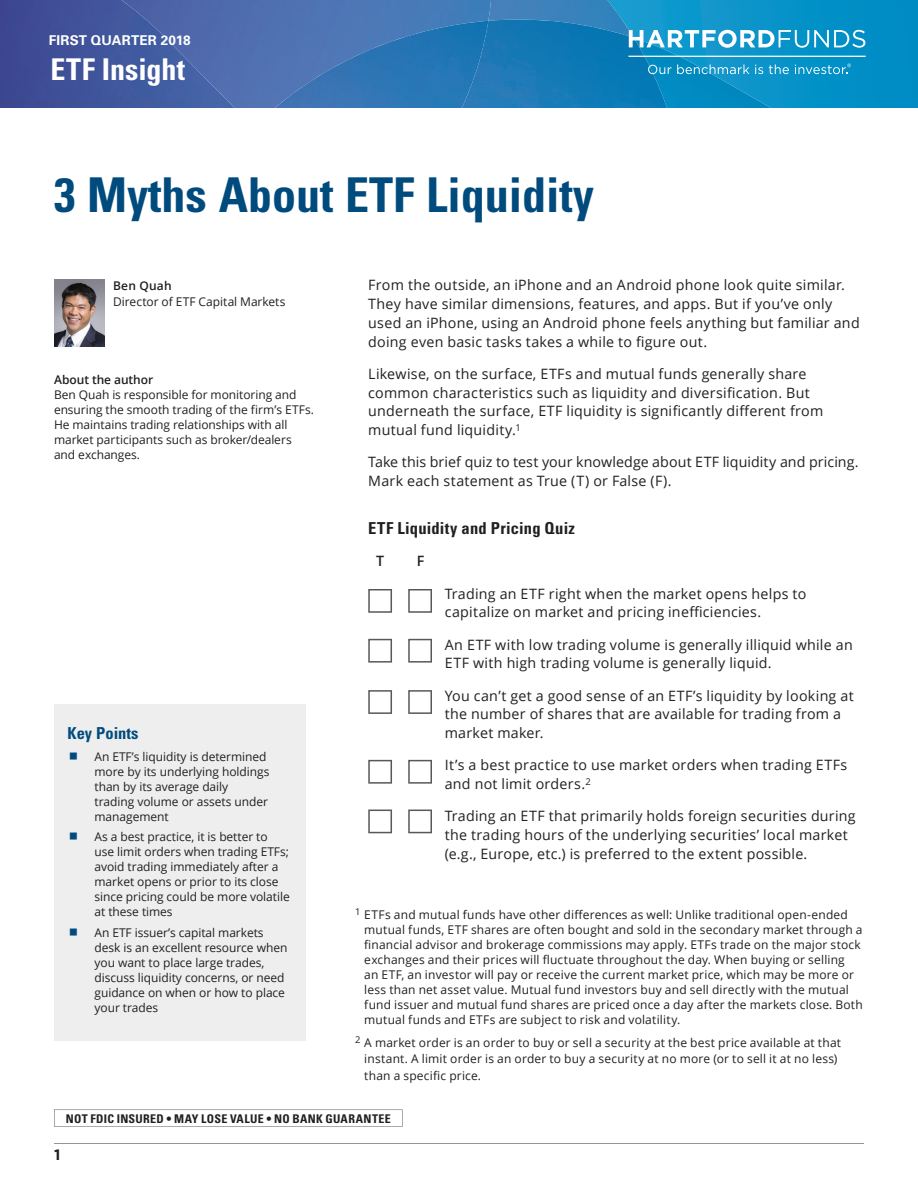
<style>
.page{position:relative;width:918px;height:1188px;background:#fff}
.page>*{position:absolute;margin:0;border:0;box-sizing:border-box;transform-origin:0 0}
.t1{font:700 condensed 48px "Univers";color:#004b7d}
.t2{font:700 condensed 30px "Univers";color:#fff}
.t3{font:700 condensed 16.5px "Univers";letter-spacing:.015em;color:#231f20}
.t4{font:700 condensed 16.5px "Univers";color:#004b7d}
.t5{font:700 15px "Gotham";color:#231f20}
.t6{font:14.25px/18.8px "Open Sans";letter-spacing:.015em;color:#231f20}
.t7{font:600 14.25px "Open Sans";color:#231f20}
.t8{font:700 13.5px "Univers";letter-spacing:.01em;color:#fff}
.t9{font:12px/15px "Open Sans";letter-spacing:.01em;color:#231f20}
.t10{font:700 condensed 12px "Univers";letter-spacing:.025em;color:#231f20}
.t11{font:600 12px "Open Sans";letter-spacing:-.005em;color:#231f20}
</style>
<div class="page">
<div style="left:54px;top:704px;width:252px;height:337px;background:#eeeeef"></div>
<img style="left:634px;top:0;width:284px;height:108px">
<img style="left:491px;top:0;width:143px;height:20px">
<img style="left:235px;top:0;width:256px;height:108px">
<img style="left:0;top:0;width:235px;height:108px">
<img style="left:667px;top:48px;width:104px;height:60px">
<img style="left:462px;top:20px;width:205px;height:88px">
<img style="left:275px;top:21px;width:213px;height:87px">
<svg style="left:629px;top:30px;width:236px;height:18px"></svg>
<hr style="left:628px;top:56px;width:238px;height:1px;background:#fff">
<svg style="left:648px;top:65px;width:23px;height:9px"></svg>
<svg style="left:677px;top:64px;width:72px;height:10px"></svg>
<svg style="left:755px;top:65px;width:8px;height:9px"></svg>
<svg style="left:769px;top:64px;width:20px;height:10px"></svg>
<svg style="left:795px;top:64px;width:56px;height:10px"></svg>
<hr style="left:54px;top:1144px;width:810px;height:1px;background:#939598">
<svg style="left:368px;top:589px;width:24px;height:24px"></svg>
<svg style="left:368px;top:639px;width:24px;height:24px"></svg>
<svg style="left:368px;top:690px;width:24px;height:24px"></svg>
<svg style="left:368px;top:760px;width:24px;height:24px"></svg>
<svg style="left:368px;top:810px;width:24px;height:23px"></svg>
<svg style="left:408px;top:589px;width:24px;height:24px"></svg>
<svg style="left:408px;top:639px;width:24px;height:24px"></svg>
<svg style="left:408px;top:690px;width:24px;height:24px"></svg>
<svg style="left:408px;top:760px;width:24px;height:24px"></svg>
<svg style="left:408px;top:810px;width:24px;height:23px"></svg>
<img style="left:54px;top:279px;width:50px;height:68px">
<svg style="left:54px;top:1110px;width:349px;height:17px"></svg>
<p class="t8" style="left:49px;top:32px;width:143px">FIRST QUARTER 2018</p>
<h2 class="t2" style="left:50px;top:51px;width:136px">ETF Insight</h2>
<h1 class="t1" style="left:54px;top:166px;width:542px">3 Myths About ETF Liquidity</h1>
<p class="t11" style="left:113px;top:278px;width:60px">Ben Quah</p>
<p class="t9" style="left:113px;top:294px;width:174px">Director of ETF Capital Markets</p>
<p class="t11" style="left:54px;top:372px;width:101px">About the author</p>
<p class="t9" style="left:54px;top:387px;width:262px">Ben Quah is responsible for monitoring and ensuring the smooth trading of the firm’s ETFs.<br>He maintains trading relationships with all market participants such as broker/dealers and exchanges.</p>
<h3 class="t4" style="left:68px;top:723px;width:72px">Key Points</h3>
<p class="t9" style="left:94px;top:749px;width:176px">An ETF’s liquidity is determined more by its underlying holdings than by its average daily trading volume or assets under management</p>
<p class="t9" style="left:94px;top:829px;width:197px">As a best practice, it is better to use limit orders when trading ETFs; avoid trading immediately after a market opens or prior to its close since pricing could be more volatile at these times</p>
<p class="t9" style="left:94px;top:925px;width:194px">An ETF issuer’s capital markets desk is an excellent resource when you want to place large trades, discuss liquidity concerns, or need guidance on when or how to place your trades</p>
<p class="t6" style="left:368px;top:275px;width:493px">From the outside, an iPhone and an Android phone look quite similar.<br>They have similar dimensions, features, and apps. But if you’ve only used an iPhone, using an Android phone feels anything but familiar and doing even basic tasks takes a while to figure out.</p>
<p class="t6" style="left:368px;top:364px;width:457px">Likewise, on the surface, ETFs and mutual funds generally share common characteristics such as liquidity and diversification. But underneath the surface, ETF liquidity is significantly different from mutual fund liquidity.<sup>1</sup></p>
<p class="t6" style="left:368px;top:452px;width:492px">Take this brief quiz to test your knowledge about ETF liquidity and pricing.<br>Mark each statement as True (T) or False (F).</p>
<h3 class="t3" style="left:368px;top:518px;width:208px">ETF Liquidity and Pricing Quiz</h3>
<p class="t7" style="left:376px;top:551px;width:10px">T</p>
<p class="t7" style="left:417px;top:551px;width:9px">F</p>
<p class="t6" style="left:445px;top:584px;width:363px">Trading an ETF right when the market opens helps to capitalize on market and pricing inefficiencies.</p>
<p class="t6" style="left:445px;top:635px;width:409px">An ETF with low trading volume is generally illiquid while an<br>ETF with high trading volume is generally liquid.</p>
<p class="t6" style="left:445px;top:686px;width:410px">You can’t get a good sense of an ETF’s liquidity by looking at the number of shares that are available for trading from a market maker.</p>
<p class="t6" style="left:445px;top:755px;width:404px">It’s a best practice to use market orders when trading ETFs and not limit orders.<sup>2</sup></p>
<p class="t6" style="left:445px;top:806px;width:413px">Trading an ETF that primarily holds foreign securities during the trading hours of the underlying securities’ local market (e.g., Europe, etc.) is preferred to the extent possible.</p>
<p class="t9" style="left:364px;top:906px;width:500px;text-indent:-9px"><sup>1</sup> ETFs and mutual funds have other differences as well: Unlike traditional open-ended mutual funds, ETF shares are often bought and sold in the secondary market through a financial advisor and brokerage commissions may apply. ETFs trade on the major stock exchanges and their prices will fluctuate throughout the day. When buying or selling<br>an ETF, an investor will pay or receive the current market price, which may be more or less than net asset value. Mutual fund investors buy and sell directly with the mutual fund issuer and mutual fund shares are priced once a day after the markets close. Both mutual funds and ETFs are subject to risk and volatility.</p>
<p class="t9" style="left:364px;top:1034px;width:478px;line-height:16.5px;text-indent:-9px"><sup>2</sup> A market order is an order to buy or sell a security at the best price available at that instant. A limit order is an order to buy a security at no more (or to sell it at no less) than a specific price.</p>
<p class="t10" style="left:66px;top:1111px;width:326px">NOT FDIC INSURED • MAY LOSE VALUE • NO BANK GUARANTEE</p>
<p class="t5" style="left:54px;top:1145px;width:8px">1</p>
</div>
